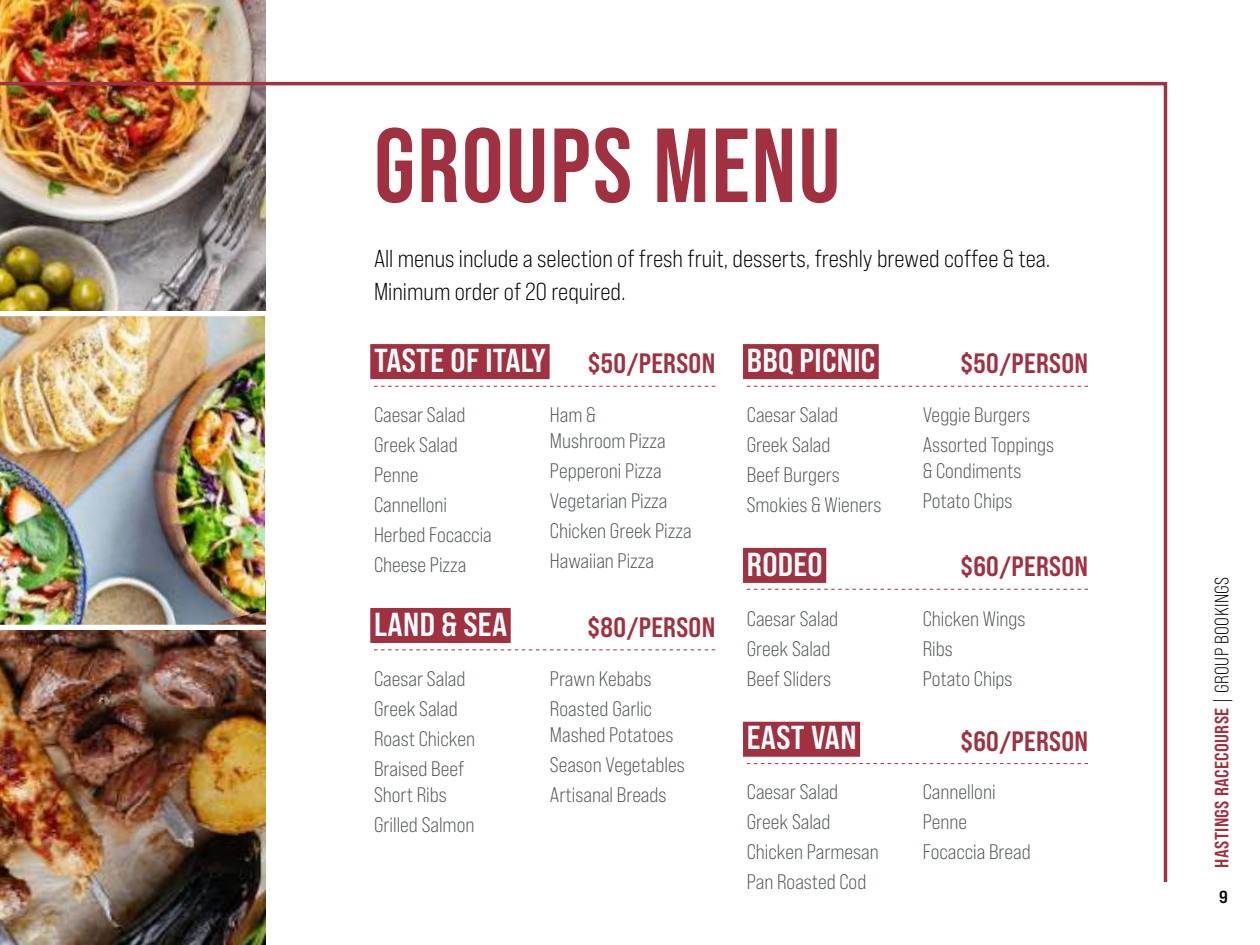
<style>
.page{position:relative;width:1260px;height:945px;background:#fff}
.page>*{position:absolute;margin:0;border:0;box-sizing:border-box;transform-origin:0 0}
.t1{font:700 105px "Bebas Neue Pro";letter-spacing:.02em;color:#a13041}
.t2{font:33.25px "Bebas Neue Pro Sm E Bd";letter-spacing:.01em;color:#fff}
.t3{font:28px "Bebas Neue Pro Sm E Bd";letter-spacing:.01em;color:#a13041}
.t4{font:24.5px/33.2px "Bebas Neue Pro Sm E Bk";color:#000}
.t5{font:21px/30.1px "Bebas Neue Pro Sm E Bk";color:#52565a}
.t6{font:19.25px "Bebas Neue Pro Sm E Bd";letter-spacing:.02em;color:#a13041}
.t7{font:17.5px "Bebas Neue Pro Exp Bd";color:#000}
.s1{font-family:"Bebas Neue Pro Sm E Bk";color:#000}
</style>
<div class="page">
<img style="left:0;top:886px;width:265px;height:59px">
<img style="left:0;top:0;width:265px;height:80px">
<img style="left:0;top:80px;width:1168px;height:806px">
<h1 class="t1" style="left:374px;top:106px;width:468px">GROUPS MENU</h1>
<p class="t4" style="left:374px;top:241px;width:678px">All menus include a selection of fresh fruit, desserts, freshly brewed coffee &amp; tea.<br>Minimum order of 20 required.</p>
<h2 class="t2" style="left:374px;top:340px;width:174px">TASTE OF ITALY</h2>
<p class="t5" style="left:374px;top:399px;width:119px">Caesar Salad<br>Greek Salad<br>Penne<br>Cannelloni<br>Herbed Focaccia<br>Cheese Pizza</p>
<p class="t5" style="left:550px;top:401px;width:117px;line-height:26.2px">Ham &amp;<br>Mushroom Pizza</p>
<h2 class="t2" style="left:747px;top:340px;width:130px">BBQ PICNIC</h2>
<p class="t5" style="left:747px;top:399px;width:136px">Caesar Salad<br>Greek Salad<br>Beef Burgers<br>Smokies &amp; Wieners</p>
<p class="t5" style="left:923px;top:399px;width:133px">Veggie Burgers<br>Assorted Toppings</p>
<h3 class="t3" style="left:588px;top:347px;width:129px">$50/PERSON</h3>
<h3 class="t3" style="left:961px;top:347px;width:129px">$50/PERSON</h3>
<p class="t5" style="left:923px;top:455px;width:100px">&amp; Condiments<br>Potato Chips</p>
<p class="t5" style="left:550px;top:455px;width:143px">Pepperoni Pizza<br>Vegetarian Pizza<br>Chicken Greek Pizza<br>Hawaiian Pizza</p>
<h2 class="t2" style="left:747px;top:544px;width:78px">RODEO</h2>
<p class="t5" style="left:747px;top:603px;width:93px">Caesar Salad<br>Greek Salad<br>Beef Sliders</p>
<p class="t5" style="left:923px;top:603px;width:104px">Chicken Wings<br>Ribs<br>Potato Chips</p>
<h2 class="t2" style="left:747px;top:718px;width:111px">EAST VAN</h2>
<p class="t5" style="left:747px;top:777px;width:134px">Caesar Salad<br>Greek Salad<br>Chicken Parmesan<br>Pan Roasted Cod</p>
<p class="t5" style="left:923px;top:777px;width:110px">Cannelloni<br>Penne<br>Focaccia Bread</p>
<h3 class="t3" style="left:960px;top:550px;width:129px">$60/PERSON</h3>
<h2 class="t2" style="left:374px;top:604px;width:135px">LAND &amp; SEA</h2>
<p class="t5" style="left:374px;top:663px;width:103px">Caesar Salad<br>Greek Salad<br>Roast Chicken<br>Braised Beef</p>
<p class="t5" style="left:374px;top:779px;width:102px">Short Ribs<br>Grilled Salmon</p>
<h3 class="t3" style="left:588px;top:611px;width:129px">$80/PERSON</h3>
<p class="t5" style="left:550px;top:663px;width:104px">Prawn Kebabs<br>Roasted Garlic</p>
<p class="t5" style="left:550px;top:719px;width:136px">Mashed Potatoes<br>Season Vegetables<br>Artisanal Breads</p>
<h3 class="t3" style="left:960px;top:724px;width:129px">$60/PERSON</h3>
<p class="t6" style="left:1210px;top:868px;width:292px;rotate:-90deg">HASTINGS RACECOURSE <span class="s1">| GROUP BOOKINGS</span></p>
<p class="t7" style="left:1219px;top:886px;width:10px">9</p>
</div>
